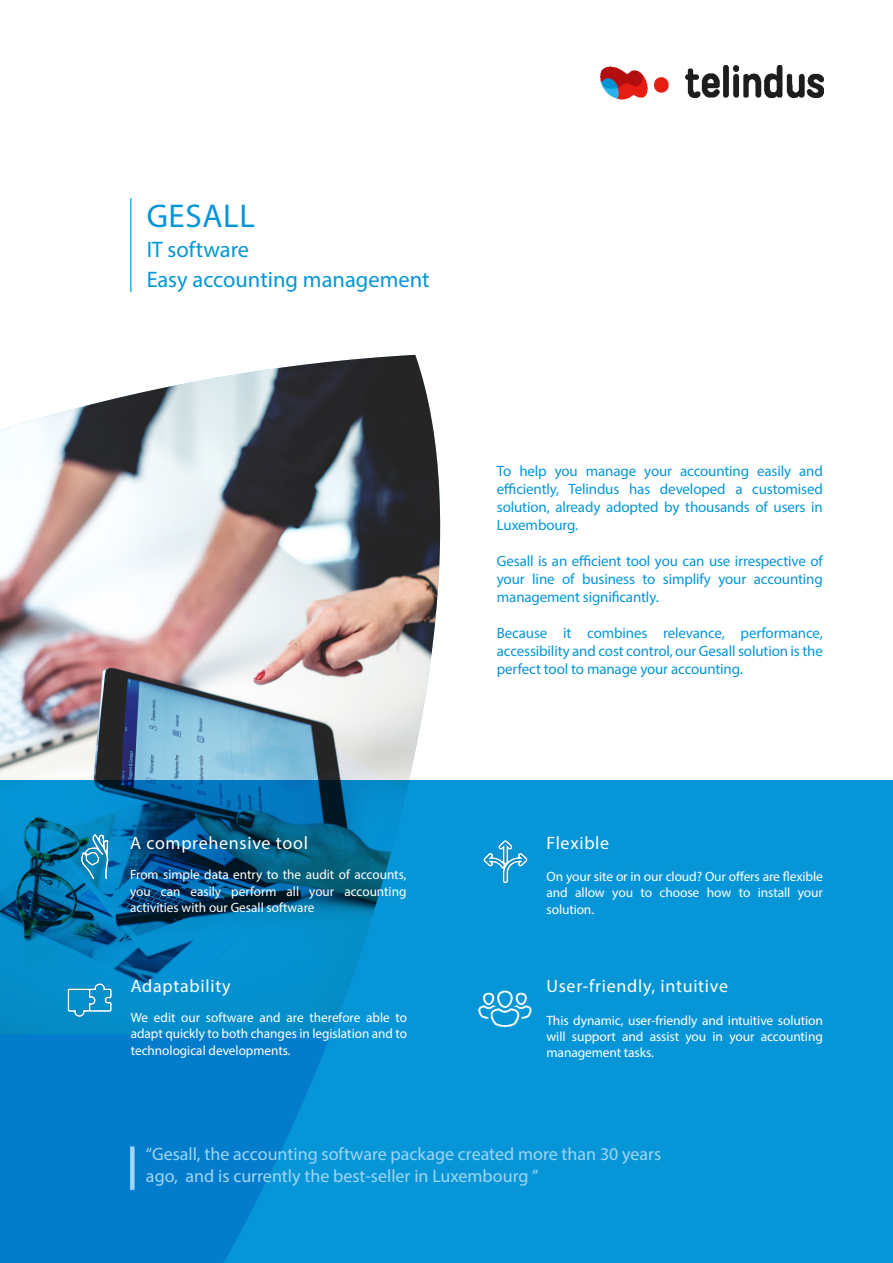
<style>
.page{position:relative;width:893px;height:1263px;background:#fff}
.page>*{position:absolute;margin:0;border:0;box-sizing:border-box;transform-origin:0 0}
.t1{font:33px "Myriad Pro";letter-spacing:.02em;color:#0696d7}
.t2{font:22.5px/30px "Myriad Pro";color:#0696d7}
.t3{font:18px/21.6px "Myriad Pro";color:#9fd6f4}
.t4{font:18px "Myriad Pro";letter-spacing:.04em;color:#fff}
.t5{font:15px/18px "Myriad Pro";letter-spacing:-.01em;color:#0696d7;text-align:justify}
.t6{font:13.5px/16.2px "Myriad Pro";letter-spacing:-.01em;color:#fff;text-align:justify}
</style>
<div class="page">
<img style="left:600px;top:65px;width:223px;height:35px">
<img style="left:0;top:355px;width:441px;height:425px">
<svg style="left:0;top:780px;width:893px;height:483px;background:#058acb"></svg>
<img style="left:479px;top:835px;width:53px;height:52px">
<hr style="left:130px;top:198px;width:2px;height:94px;background:#26b6ea">
<div style="left:130px;top:1146px;width:5px;height:44px;background:#9fd6f4"></div>
<img style="left:474px;top:979px;width:61px;height:59px">
<img style="left:69px;top:830px;width:55px;height:53px">
<img style="left:64px;top:975px;width:52px;height:51px">
<h1 class="t1" style="left:147px;top:196px;width:110px">GESALL</h1>
<h2 class="t2" style="left:146px;top:234px;width:285px">IT software<br>Easy accounting management</h2>
<p class="t4" style="left:130px;top:832px;width:179px">A comprehensive tool</p>
<p class="t6" style="left:130px;top:866px;width:278px">From simple data entry to the audit of accounts, you can easily perform all your accounting activities with our Gesall software</p>
<p class="t4" style="left:131px;top:974px;width:101px">Adaptability</p>
<p class="t6" style="left:131px;top:1009px;width:278px">We edit our software and are therefore able to adapt quickly to both changes in legislation and to technological developments.</p>
<p class="t5" style="left:497px;top:462px;width:327px">To help you manage your accounting easily and efficiently, Telindus has developed a customised solution, already adopted by thousands of users in Luxembourg.</p>
<p class="t5" style="left:497px;top:552px;width:327px">Gesall is an efficient tool you can use irrespective of your line of business to simplify your accounting management significantly.</p>
<p class="t5" style="left:497px;top:624px;width:327px">Because it combines relevance, performance, accessibility and cost control, our Gesall solution is the perfect tool to manage your accounting.</p>
<p class="t4" style="left:546px;top:832px;width:64px">Flexible</p>
<p class="t6" style="left:546px;top:868px;width:278px">On your site or in our cloud? Our offers are flexible and allow you to choose how to install your solution.</p>
<p class="t4" style="left:546px;top:975px;width:183px">User-friendly, intuitive</p>
<p class="t6" style="left:546px;top:1012px;width:278px">This dynamic, user-friendly and intuitive solution will support and assist you in your accounting management tasks.</p>
<p class="t3" style="left:146px;top:1143px;width:517px">“Gesall, the accounting software package created more than 30 years ago, and is currently the best-seller in Luxembourg ”</p>
</div>
